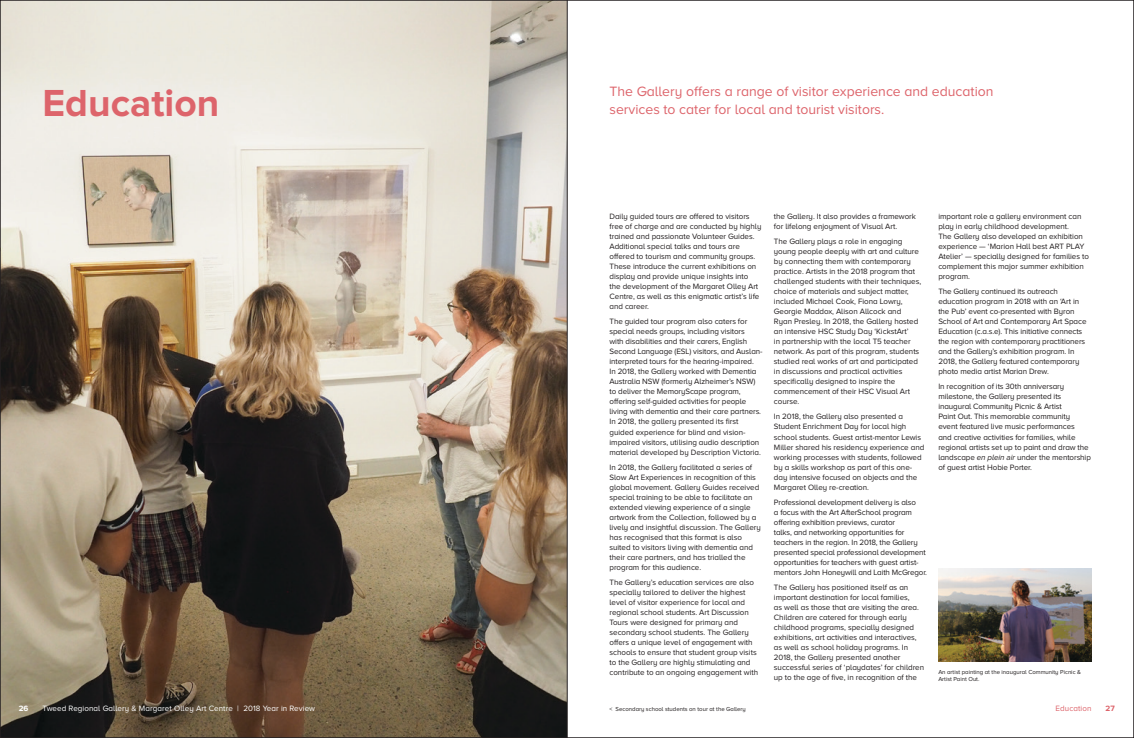
<style>
.page{position:relative;width:1134px;height:738px;background:#fff}
.page>*{position:absolute;margin:0;border:0;box-sizing:border-box;transform-origin:0 0}
.t1{font:700 39px "Proxima Nova";color:#dd646b}
.t2{font:14px/18px "Proxima Nova A";color:#dd646b}
.t3{font:8px/10px "Proxima Nova A";letter-spacing:-.005em;color:#231f20}
.t4{font:8px "Proxima Nova A";letter-spacing:.01em;color:#fff}
.t5{font:8px "Proxima Nova A";letter-spacing:.01em;color:#dd646b}
.t6{font:700 8px "Proxima Nova A";color:#dd646b}
.t7{font:700 8px "Proxima Nova A";color:#fff}
.t8{font:6px/7px "Proxima Nova A";color:#231f20}
.s1{font-style:italic}
</style>
<div class="page">
<img style="left:2px;top:2px;width:565px;height:733px">
<img style="left:938px;top:568px;width:153px;height:93px">
<hr style="left:567px;top:0;width:1px;height:737px;background:#231f20">
<p class="t1" style="left:43px;top:80px;width:178px">Education</p>
<p class="t2" style="left:609px;top:82px;width:386px">The Gallery offers a range of visitor experience and education services to cater for local and tourist visitors.</p>
<p class="t3" style="left:609px;top:211px;width:153px">Daily guided tours are offered to visitors free of charge and are conducted by highly trained and passionate Volunteer Guides.<br>Additional special talks and tours are offered to tourism and community groups.<br>These introduce the current exhibitions on display and provide unique insights into the development of the Margaret Olley Art Centre, as well as this enigmatic artist’s life and career.</p>
<p class="t3" style="left:609px;top:316px;width:155px">The guided tour program also caters for special needs groups, including visitors<br>with disabilities and their carers, English Second Language (ESL) visitors, and Auslan&shy;interpreted tours for the hearing-impaired.<br>In 2018, the Gallery worked with Dementia Australia NSW (formerly Alzheimer’s NSW) to deliver the MemoryScape program, offering self-guided activities for people living with dementia and their care partners.<br>In 2018, the gallery presented its first guided experience for blind and vision&shy;impaired visitors, utilising audio description material developed by Description Victoria.</p>
<p class="t3" style="left:609px;top:461px;width:153px">In 2018, the Gallery facilitated a series of Slow Art Experiences in recognition of this global movement. Gallery Guides received special training to be able to facilitate an extended viewing experience of a single artwork from the Collection, followed by a lively and insightful discussion. The Gallery has recognised that this format is also suited to visitors living with dementia and their care partners, and has trialled the program for this audience.</p>
<p class="t3" style="left:609px;top:576px;width:150px">The Gallery’s education services are also specially tailored to deliver the highest level of visitor experience for local and regional school students. Art Discussion Tours were designed for primary and secondary school students. The Gallery offers a unique level of engagement with schools to ensure that student group visits to the Gallery are highly stimulating and contribute to an ongoing engagement with</p>
<p class="t7" style="left:19px;top:703px;width:11px">26</p>
<p class="t4" style="left:42px;top:703px;width:274px">Tweed Regional Gallery &amp; Margaret Olley Art Centre | 2018 Year in Review</p>
<p class="t8" style="left:609px;top:705px;width:138px">&lt; Secondary school students on tour at the Gallery</p>
<p class="t3" style="left:774px;top:211px;width:144px">the Gallery. It also provides a framework for lifelong enjoyment of Visual Art.</p>
<p class="t3" style="left:774px;top:236px;width:149px">The Gallery plays a role in engaging young people deeply with art and culture by connecting them with contemporary practice. Artists in the 2018 program that challenged students with their techniques, choice of materials and subject matter, included Michael Cook, Fiona Lowry, Georgie Maddox, Alison Allcock and Ryan Presley. In 2018, the Gallery hosted an intensive HSC Study Day ‘KickstArt’<br>in partnership with the local T5 teacher network. As part of this program, students studied real works of art and participated in discussions and practical activities specifically designed to inspire the commencement of their HSC Visual Art course.</p>
<p class="t3" style="left:774px;top:411px;width:152px">In 2018, the Gallery also presented a Student Enrichment Day for local high school students. Guest artist-mentor Lewis Miller shared his residency experience and working processes with students, followed by a skills workshop as part of this one&shy;day intensive focused on objects and the Margaret Olley re-creation.</p>
<p class="t3" style="left:774px;top:496px;width:155px">Professional development delivery is also<br>a focus with the Art AfterSchool program offering exhibition previews, curator<br>talks, and networking opportunities for teachers in the region. In 2018, the Gallery presented special professional development opportunities for teachers with guest artist&shy;mentors John Honeywill and Laith McGregor.</p>
<p class="t3" style="left:774px;top:581px;width:152px">The Gallery has positioned itself as an important destination for local families,<br>as well as those that are visiting the area.<br>Children are catered for through early childhood programs, specially designed exhibitions, art activities and interactives, as well as school holiday programs. In 2018, the Gallery presented another successful series of ‘playdates’ for children up to the age of five, in recognition of the</p>
<p class="t3" style="left:938px;top:211px;width:152px">important role a gallery environment can play in early childhood development.<br>The Gallery also developed an exhibition experience — ‘Marion Hall best ART PLAY Atelier’ — specially designed for families to complement this major summer exhibition program.</p>
<p class="t3" style="left:938px;top:286px;width:150px">The Gallery continued its outreach education program in 2018 with an ‘Art in the Pub’ event co-presented with Byron School of Art and Contemporary Art Space Education (c.a.s.e). This initiative connects the region with contemporary practitioners and the Gallery’s exhibition program. In 2018, the Gallery featured contemporary photo media artist Marian Drew.</p>
<p class="t3" style="left:938px;top:381px;width:154px">In recognition of its 30th anniversary milestone, the Gallery presented its inaugural Community Picnic &amp; Artist<br>Paint Out. This memorable community event featured live music performances<br>and creative activities for families, while regional artists set up to paint and draw the landscape <span class="s1">en plein air</span> under the mentorship of guest artist Hobie Porter.</p>
<p class="t8" style="left:938px;top:668px;width:144px">An artist painting at the inaugural Community Picnic &amp;<br>Artist Paint Out.</p>
<p class="t5" style="left:1055px;top:703px;width:37px">Education</p>
<p class="t6" style="left:1106px;top:703px;width:11px">27</p>
</div>
